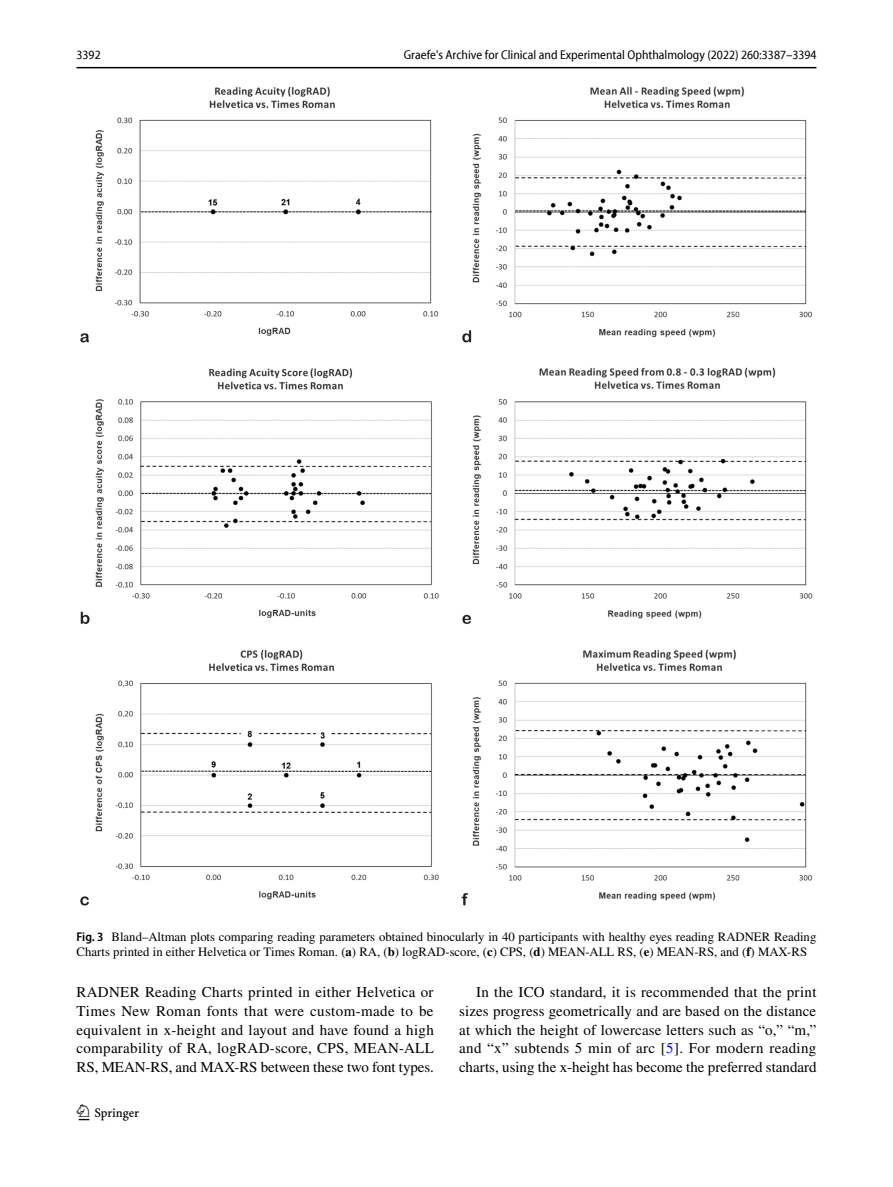
<style>
.page{position:relative;width:893px;height:1187px;background:#fff}
.page>*{position:absolute;margin:0;border:0;box-sizing:border-box;transform-origin:0 0}
.t1{font:22.5px "Springnew Regular 2";color:#000}
.t2{font:15px/18.8px "STIX";color:#000;text-align:justify}
.t3{font:12.75px/15px "STIX";color:#000}
.t4{font:semi-condensed 12.75px "Myriad Pro Unic";color:#000}
.s1{font-family:"Myriad Pro";font-weight:600;font-stretch:semi-condensed}
.s2{font-weight:700}
.s3{color:#00f}
</style>
<div class="page">
<hr style="left:77px;top:67px;width:739px;height:1px;background:#000">
<img style="left:81px;top:87px;width:731px;height:818px">
<p class="t4" style="left:77px;top:50px;width:26px">3392</p>
<p class="t4" style="left:404px;top:50px;width:414px">Graefe's Archive for Clinical and Experimental Ophthalmology (2022) 260:3387–3394</p>
<p class="t3" style="left:77px;top:929px;width:741px"><span class="s1">Fig. 3</span> Bland–Altman plots comparing reading parameters obtained binocularly in 40 participants with healthy eyes reading RADNER Reading<br>Charts printed in either Helvetica or Times Roman. (<span class="s2">a</span>) RA, (<span class="s2">b</span>) logRAD-score, (<span class="s2">c</span>) CPS, (<span class="s2">d</span>) MEAN-ALL RS, (<span class="s2">e</span>) MEAN-RS, and (<span class="s2">f</span>) MAX-RS</p>
<p class="t2" style="left:77px;top:983px;width:359px">RADNER Reading Charts printed in either Helvetica or Times New Roman fonts that were custom-made to be equivalent in x-height and layout and have found a high comparability of RA, logRAD-score, CPS, MEAN-ALL RS, MEAN-RS, and MAX-RS between these two font types.</p>
<p class="t2" style="left:459px;top:983px;width:359px;text-indent:17px">In the ICO standard, it is recommended that the print sizes progress geometrically and are based on the distance at which the height of lowercase letters such as “o,” “m,” and “x” subtends 5 min of arc [<span class="s3">5</span>]. For modern reading charts, using the x-height has become the preferred standard</p>
<h1 class="t1" style="left:79px;top:1104px;width:62px">1 3</h1>
</div>
